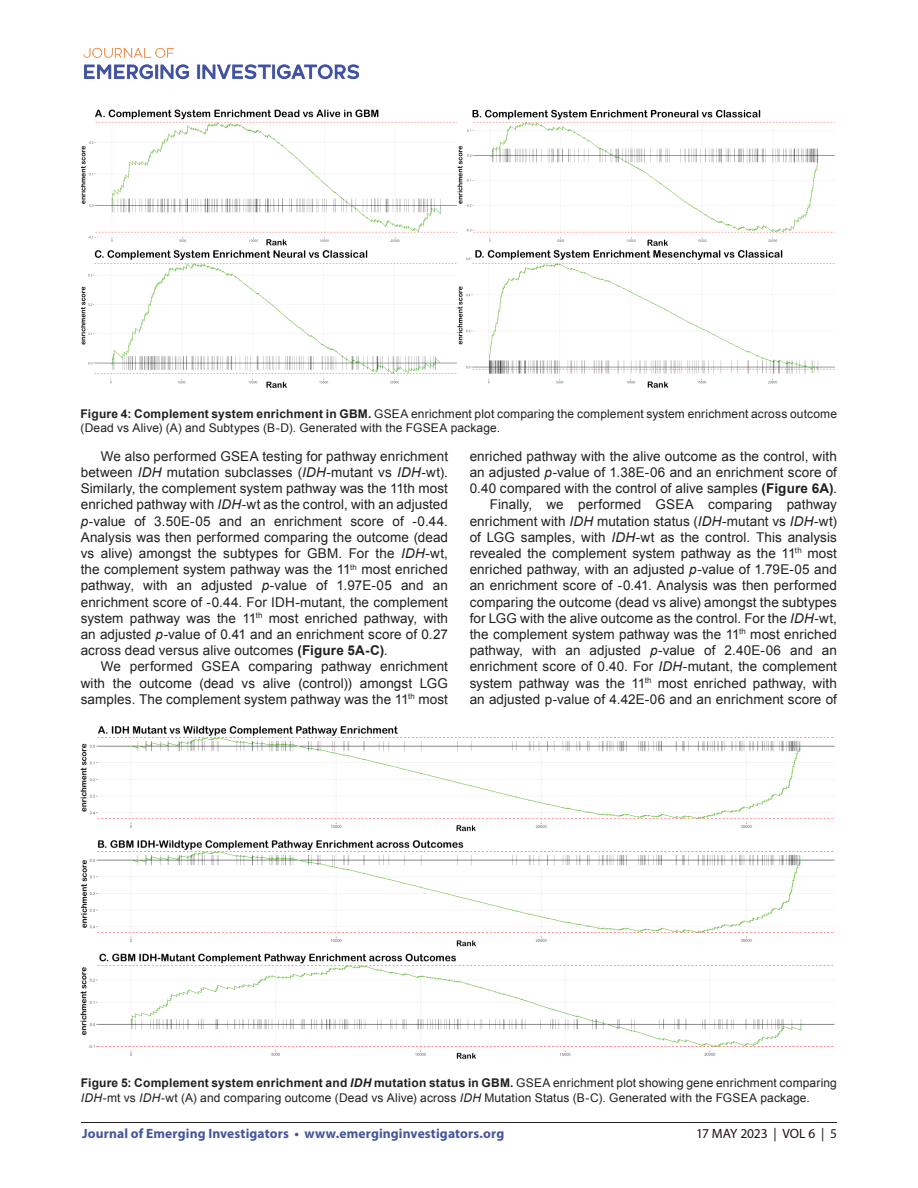
<style>
.page{position:relative;width:918px;height:1188px;background:#fff}
.page>*{position:absolute;margin:0;border:0;box-sizing:border-box;transform-origin:0 0}
.t1{font:13.5px/16.2px "Arial";letter-spacing:.005em;color:#231f20;text-align:justify}
.t2{font:700 13.5px "Myriad Pro";letter-spacing:.01em;color:#43559f}
.t3{font:13.5px "Myriad Pro";letter-spacing:-.01em;color:#230e10}
.t4{font:12px/14.4px "Arial";letter-spacing:.01em;color:#231f20}
.s1{font-weight:700}
.s2{font-style:italic}
.s3{font-weight:700;font-style:italic}
.s4{color:#231f20}
</style>
<div class="page">
<hr style="left:81px;top:1122px;width:756px;height:1px;background:#231f20">
<img style="left:83px;top:47px;width:277px;height:33px">
<img style="left:81px;top:109px;width:754px;height:279px">
<img style="left:81px;top:726px;width:754px;height:333px">
<p class="t4" style="left:81px;top:406px;width:758px"><span class="s1">Figure 4: Complement system enrichment in GBM.</span> GSEA enrichment plot comparing the complement system enrichment across outcome (Dead vs Alive) (A) and Subtypes (B-D). Generated with the FGSEA package.</p>
<p class="t1" style="left:81px;top:448px;width:369px;text-indent:20px">We also performed GSEA testing for pathway enrichment between <span class="s2">IDH</span> mutation subclasses (<span class="s2">IDH</span>-mutant vs <span class="s2">IDH</span>-wt).<br>Similarly, the complement system pathway was the 11th most enriched pathway with <span class="s2">IDH</span>-wt as the control, with an adjusted <span class="s2">p</span>-value of 3.50E-05 and an enrichment score of -0.44.<br>Analysis was then performed comparing the outcome (dead vs alive) amongst the subtypes for GBM. For the <span class="s2">IDH</span>-wt, the complement system pathway was the 11<sup>th</sup> most enriched pathway, with an adjusted <span class="s2">p</span>-value of 1.97E-05 and an enrichment score of -0.44. For IDH-mutant, the complement system pathway was the 11<sup>th</sup> most enriched pathway, with an adjusted <span class="s2">p</span>-value of 0.41 and an enrichment score of 0.27 across dead versus alive outcomes <span class="s1">(Figure 5A-C)</span>.</p>
<p class="t1" style="left:81px;top:659px;width:369px;text-indent:20px">We performed GSEA comparing pathway enrichment with the outcome (dead vs alive (control)) amongst LGG samples. The complement system pathway was the 11<sup>th</sup> most</p>
<p class="t1" style="left:470px;top:448px;width:369px">enriched pathway with the alive outcome as the control, with an adjusted <span class="s2">p</span>-value of 1.38E-06 and an enrichment score of 0.40 compared with the control of alive samples <span class="s1">(Figure 6A)</span>.</p>
<p class="t1" style="left:470px;top:497px;width:369px;text-indent:20px">Finally, we performed GSEA comparing pathway enrichment with <span class="s2">IDH</span> mutation status (<span class="s2">IDH</span>-mutant vs <span class="s2">IDH</span>-wt) of LGG samples, with <span class="s2">IDH</span>-wt as the control. This analysis revealed the complement system pathway as the 11<sup>th</sup> most enriched pathway, with an adjusted <span class="s2">p</span>-value of 1.79E-05 and an enrichment score of -0.41. Analysis was then performed comparing the outcome (dead vs alive) amongst the subtypes for LGG with the alive outcome as the control. For the <span class="s2">IDH</span>-wt, the complement system pathway was the 11<sup>th</sup> most enriched pathway, with an adjusted <span class="s2">p</span>-value of 2.40E-06 and an enrichment score of 0.40. For <span class="s2">IDH</span>-mutant, the complement system pathway was the 11<sup>th</sup> most enriched pathway, with an adjusted p-value of 4.42E-06 and an enrichment score of</p>
<p class="t4" style="left:81px;top:1076px;width:758px"><span class="s1">Figure 5: Complement system enrichment and</span> <span class="s3">IDH</span> <span class="s1">mutation status in GBM.</span> GSEA enrichment plot showing gene enrichment comparing<br><span class="s2">IDH</span>-mt vs <span class="s2">IDH</span>-wt (A) and comparing outcome (Dead vs Alive) across <span class="s2">IDH</span> Mutation Status (B-C). Generated with the FGSEA package.</p>
<p class="t2" style="left:82px;top:1125px;width:424px">Journal of Emerging Investigators • www.emerginginvestigators.org</p>
<p class="t3" style="left:696px;top:1125px;width:142px">17 MAY 2023 | VOL 6 | <span class="s4">5</span></p>
</div>
